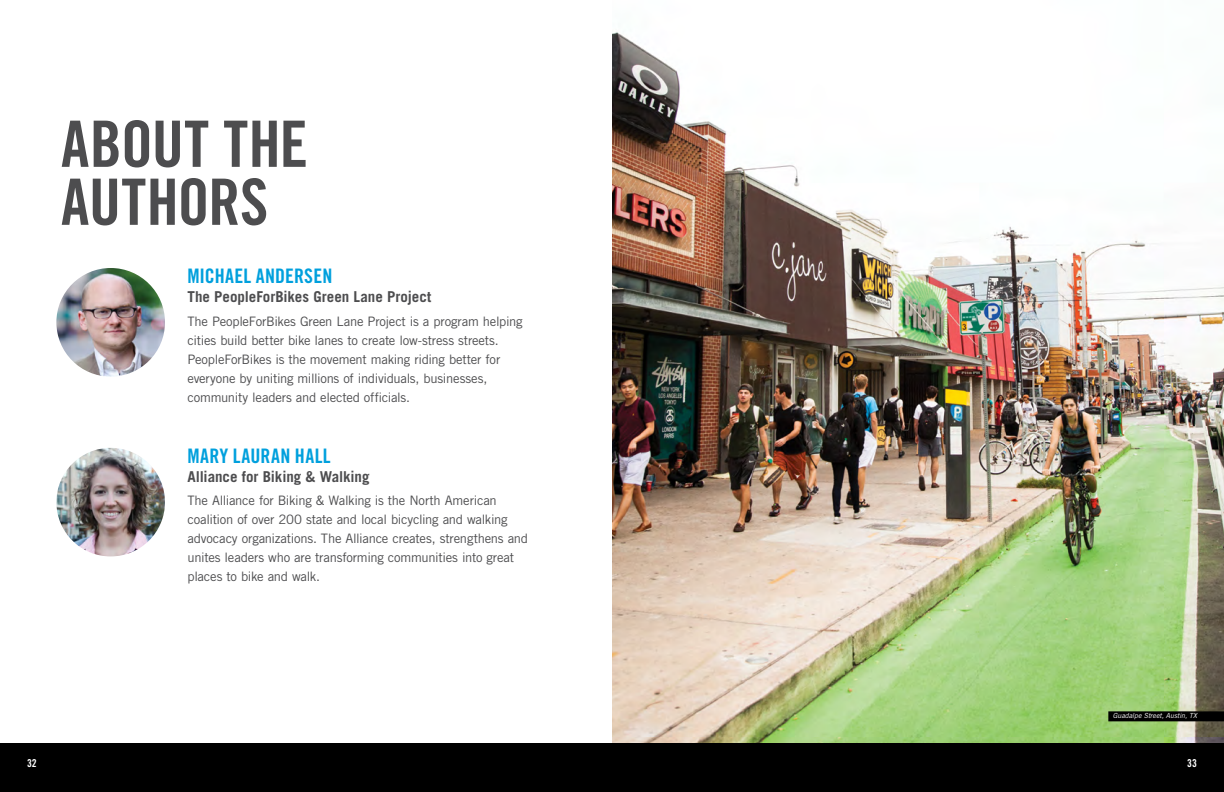
<style>
.page{position:relative;width:1224px;height:792px;background:#fff}
.page>*{position:absolute;margin:0;border:0;box-sizing:border-box;transform-origin:0 0}
.t1{font:64px/58px "Trade Gothic Bold Cond Twenty";letter-spacing:-.005em;color:#4d4d4f}
.t2{font:20px "Trade Gothic Bold Cond Twenty";letter-spacing:.01em;color:#00a0dd}
.t3{font:700 15px "Trade Gothic";letter-spacing:-.005em;color:#4d4d4f}
.t4{font:13px/19px "Trade Gothic";letter-spacing:-.02em;color:#4d4d4f}
.t5{font:10.9px "Trade Gothic Bold Cond Twenty";color:#fff}
.t6{font:italic 7px "Trade Gothic";letter-spacing:-.005em;color:#fff}
</style>
<div class="page">
<div style="left:0;top:743px;width:1224px;height:49px;background:#000"></div>
<img style="left:56px;top:268px;width:109px;height:109px;border-radius:54px">
<img style="left:56px;top:448px;width:109px;height:108px;border-radius:54px">
<img style="left:612px;top:32px;width:612px;height:711px">
<div style="left:1108px;top:711px;width:116px;height:10px;background:#000"></div>
<h1 class="t1" style="left:61px;top:115px;width:249px">ABOUT THE<br>AUTHORS</h1>
<h2 class="t2" style="left:188px;top:264px;width:146px">MICHAEL ANDERSEN</h2>
<p class="t3" style="left:188px;top:288px;width:245px">The PeopleForBikes Green Lane Project</p>
<p class="t4" style="left:188px;top:311px;width:337px">The PeopleForBikes Green Lane Project is a program helping cities build better bike lanes to create low-stress streets.<br>PeopleForBikes is the movement making riding better for everyone by uniting millions of individuals, businesses, community leaders and elected officials.</p>
<h2 class="t2" style="left:188px;top:443px;width:145px">MARY LAURAN HALL</h2>
<p class="t3" style="left:188px;top:467px;width:184px">Alliance for Biking &amp; Walking</p>
<p class="t4" style="left:188px;top:491px;width:342px">The Alliance for Biking &amp; Walking is the North American coalition of over 200 state and local bicycling and walking advocacy organizations. The Alliance creates, strengthens and unites leaders who are transforming communities into great places to bike and walk.</p>
<p class="t6" style="left:1113px;top:711px;width:86px">Guadalpe Street, Austin, TX</p>
<p class="t5" style="left:27px;top:757px;width:11px">32</p>
<p class="t5" style="left:1187px;top:757px;width:11px">33</p>
</div>
